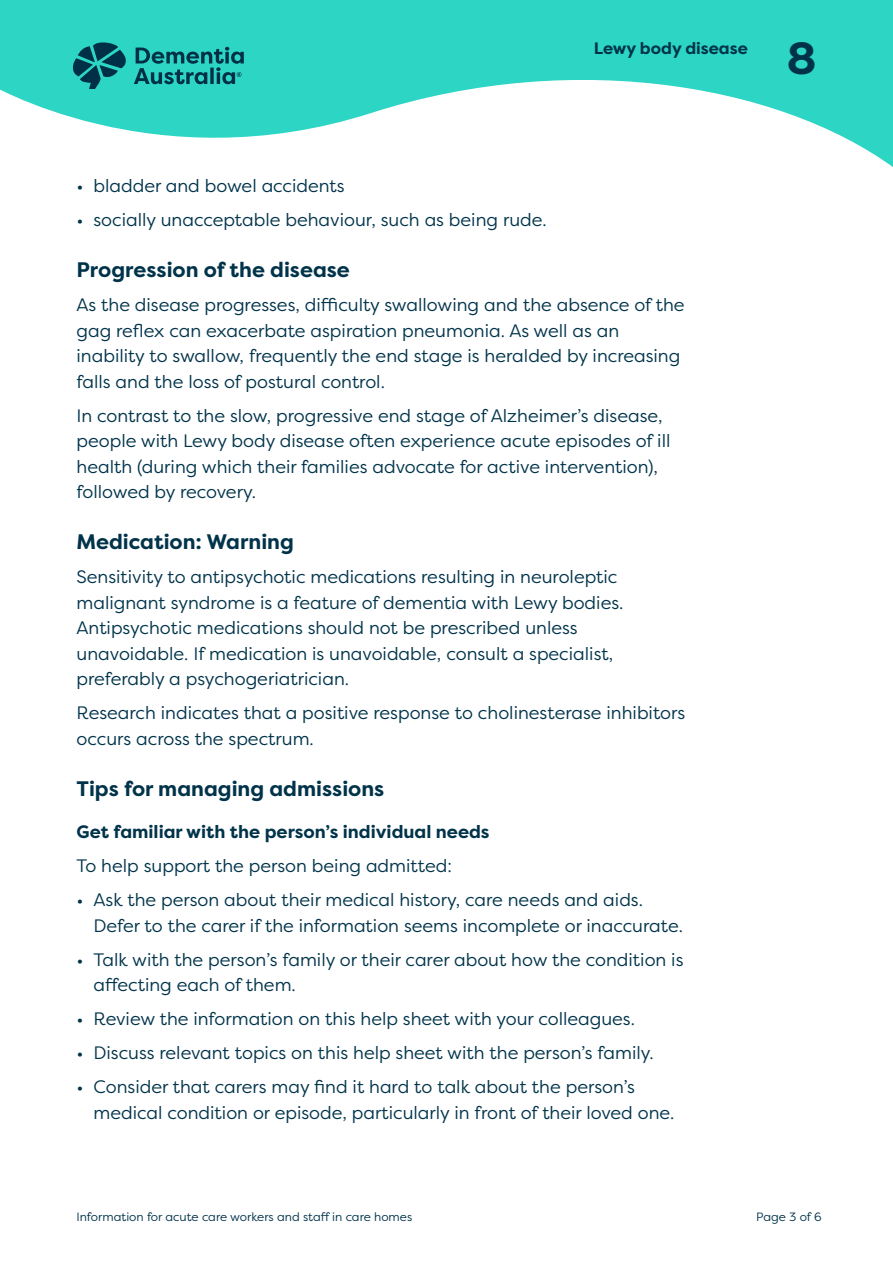
<style>
.page{position:relative;width:893px;height:1263px;background:#fff}
.page>*{position:absolute;margin:0;border:0;box-sizing:border-box;transform-origin:0 0}
.t1{font:700 45px "Filson Pro";color:#00334a}
.t2{font:700 21px "Filson Pro";color:#00334a}
.t3{font:18px/25.5px "Filson Pro";color:#00334a}
.t4{font:700 18px "Filson Pro";color:#00334a}
.t5{font:700 16.5px "Filson Pro";color:#00334a}
.t6{font:12px "Filson Pro";color:#00334a}
</style>
<div class="page">
<svg style="left:0;top:0;width:893px;height:167px;fill:#2cd5c4"></svg>
<svg style="left:72px;top:41px;width:172px;height:48px;background:#1d9e9a"></svg>
<p class="t5" style="left:594px;top:38px;width:156px">Lewy body disease</p>
<h1 class="t1" style="left:787px;top:30px;width:31px">8</h1>
<p class="t3" style="left:77px;top:173px;width:270px">• bladder and bowel accidents</p>
<p class="t3" style="left:77px;top:207px;width:472px">• socially unacceptable behaviour, such as being rude.</p>
<h2 class="t2" style="left:77px;top:256px;width:275px">Progression of the disease</h2>
<p class="t3" style="left:77px;top:292px;width:610px">As the disease progresses, difficulty swallowing and the absence of the gag reflex can exacerbate aspiration pneumonia. As well as an inability to swallow, frequently the end stage is heralded by increasing falls and the loss of postural control.</p>
<p class="t3" style="left:77px;top:402px;width:595px">In contrast to the slow, progressive end stage of Alzheimer’s disease, people with Lewy body disease often experience acute episodes of ill health (during which their families advocate for active intervention), followed by recovery.</p>
<h2 class="t2" style="left:77px;top:529px;width:219px">Medication: Warning</h2>
<p class="t3" style="left:77px;top:564px;width:548px">Sensitivity to antipsychotic medications resulting in neuroleptic malignant syndrome is a feature of dementia with Lewy bodies.<br>Antipsychotic medications should not be prescribed unless unavoidable. If medication is unavoidable, consult a specialist, preferably a psychogeriatrician.</p>
<p class="t3" style="left:77px;top:700px;width:610px">Research indicates that a positive response to cholinesterase inhibitors occurs across the spectrum.</p>
<h2 class="t2" style="left:77px;top:775px;width:309px">Tips for managing admissions</h2>
<h3 class="t4" style="left:77px;top:820px;width:415px">Get familiar with the person’s individual needs</h3>
<p class="t3" style="left:77px;top:853px;width:377px">To help support the person being admitted:</p>
<p class="t3" style="left:94px;top:887px;width:591px;text-indent:-17px">• Ask the person about their medical history, care needs and aids.<br>Defer to the carer if the information seems incomplete or inaccurate.</p>
<p class="t3" style="left:94px;top:946px;width:591px;text-indent:-17px">• Talk with the person’s family or their carer about how the condition is affecting each of them.</p>
<p class="t3" style="left:77px;top:1006px;width:560px">• Review the information on this help sheet with your colleagues.</p>
<p class="t3" style="left:77px;top:1040px;width:579px">• Discuss relevant topics on this help sheet with the person’s family.</p>
<p class="t3" style="left:94px;top:1074px;width:582px;text-indent:-17px">• Consider that carers may find it hard to talk about the person’s medical condition or episode, particularly in front of their loved one.</p>
<p class="t6" style="left:77px;top:1209px;width:337px">Information for acute care workers and staff in care homes</p>
<p class="t6" style="left:756px;top:1209px;width:67px">Page 3 of 6</p>
</div>
